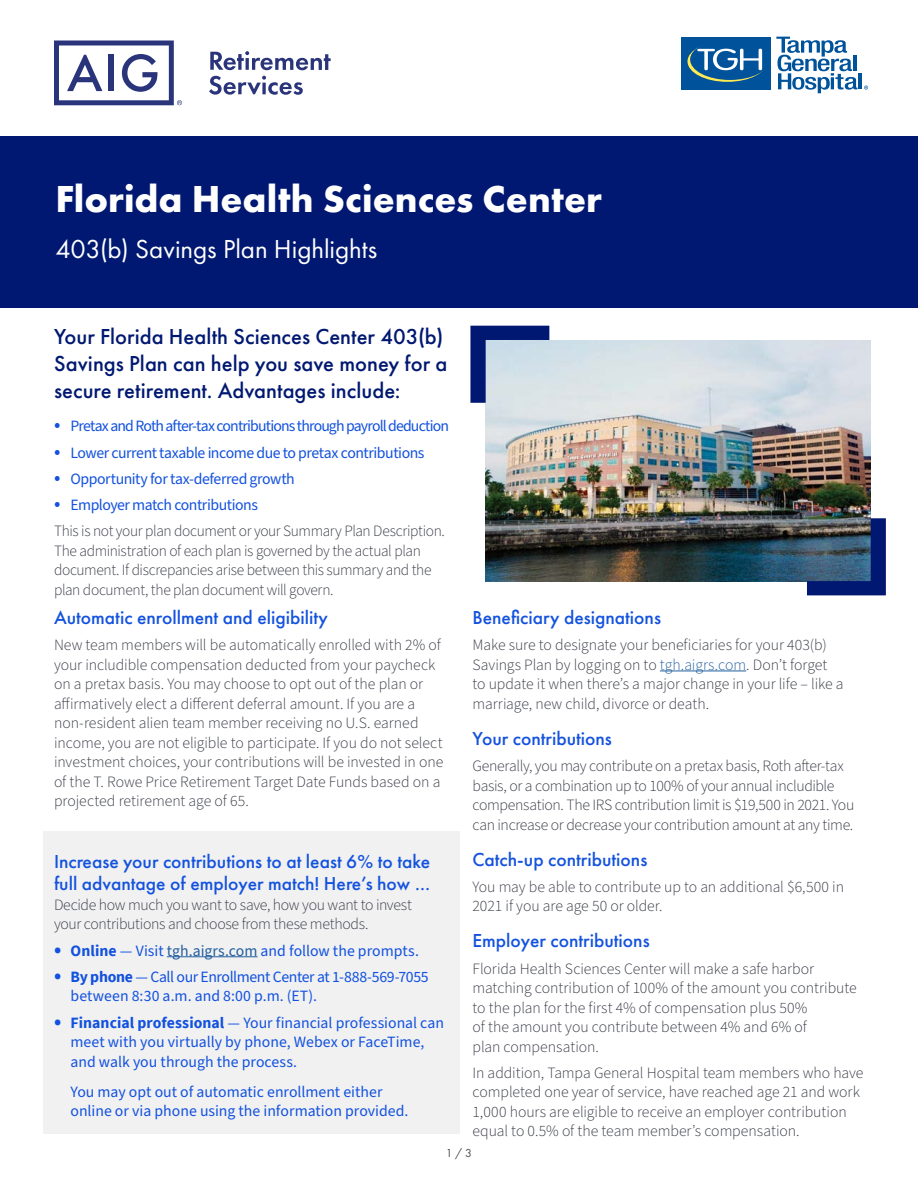
<style>
.page{position:relative;width:918px;height:1188px;background:#fff}
.page>*{position:absolute;margin:0;border:0;box-sizing:border-box;transform-origin:0 0}
.t1{font:700 39px "Futura PT";color:#fff}
.t2{font:27px "Futura PT";letter-spacing:-.005em;color:#fff}
.t3{font:500 22.5px/27px "Futura PT";color:#001871}
.t4{font:500 19.5px/22.5px "Futura PT";color:#1352de}
.t5{font:300 15.75px/19.5px "Source Sans Pro";letter-spacing:-.005em;color:#343741}
.t6{font:15.75px/19.5px "Source Sans Pro";letter-spacing:-.005em;color:#1352de}
.t7{font:300 15.75px/19.5px "Source Sans Pro";letter-spacing:-.025em;color:#343741}
.t8{font:15.75px "Source Sans Pro";letter-spacing:-.03em;color:#1352de}
.t9{font:15.75px "Source Sans Pro";letter-spacing:-.055em;color:#1352de}
.t10{font:12px "Futura PT";color:#4d4d4f}
.s1{font-size:21px}
.s2{font-weight:400;font-size:21px;color:#1352de}
.s3{font-weight:400;color:#1352de}
.s4{font-weight:700;font-size:21px}
.s5{font-weight:700}
.s6{color:#215e9e}
</style>
<div class="page">
<div style="left:44px;top:832px;width:416px;height:302px;background:#f1f1f2"></div>
<svg style="left:776px;top:37px;width:81px;height:56px"></svg>
<hr style="left:859px;top:73px;width:3px;height:16px;background:#00539b">
<div style="left:681px;top:37px;width:89px;height:52px;background:#00539b"></div>
<svg style="left:688px;top:41px;width:79px;height:41px"></svg>
<div style="left:690px;top:39px;width:80px;height:41px;background:#00539b;border-radius:50%"></div>
<svg style="left:697px;top:49px;width:65px;height:21px"></svg>
<svg style="left:864px;top:86px;width:4px;height:4px"></svg>
<hr style="left:167px;top:956px;width:91px;height:1px;background:#215e9e">
<hr style="left:660px;top:671px;width:86px;height:1px;background:#215e9e">
<img style="left:485px;top:340px;width:386px;height:242px">
<div style="left:0;top:136px;width:918px;height:171px;background:#001871"></div>
<svg style="left:54px;top:40px;width:128px;height:65px"></svg>
<svg style="left:210px;top:51px;width:121px;height:19px"></svg>
<svg style="left:209px;top:76px;width:94px;height:19px"></svg>
<svg style="left:470px;top:326px;width:79px;height:77px;background:#8b9cbf"></svg>
<img style="left:807px;top:518px;width:79px;height:77px">
<h1 class="t1" style="left:55px;top:173px;width:548px">Florida Health Sciences Center</h1>
<h2 class="t2" style="left:55px;top:233px;width:323px">403(b) Savings Plan Highlights</h2>
<h3 class="t3" style="left:54px;top:323px;width:395px">Your Florida Health Sciences Center 403(b)<br>Savings Plan can help you save money for a secure retirement. Advantages include:</h3>
<p class="t9" style="left:54px;top:416px;width:397px"><span class="s1">•</span> Pretax and Roth after-tax contributions through payroll deduction</p>
<p class="t8" style="left:54px;top:442px;width:372px"><span class="s1">•</span> Lower current taxable income due to pretax contributions</p>
<p class="t8" style="left:54px;top:468px;width:242px"><span class="s1">•</span> Opportunity for tax-deferred growth</p>
<p class="t7" style="left:54px;top:492px;width:392px;line-height:26.2px"><span class="s2">•</span> <span class="s3">Employer match contributions<br></span>This is not your plan document or your Summary Plan Description.</p>
<p class="t5" style="left:54px;top:541px;width:379px">The administration of each plan is governed by the actual plan document. If discrepancies arise between this summary and the plan document, the plan document will govern.</p>
<p class="t4" style="left:54px;top:606px;width:276px">Automatic enrollment and eligibility</p>
<p class="t5" style="left:54px;top:636px;width:391px">New team members will be automatically enrolled with 2% of your includible compensation deducted from your paycheck on a pretax basis. You may choose to opt out of the plan or affirmatively elect a different deferral amount. If you are a non-resident alien team member receiving no U.S. earned income, you are not eligible to participate. If you do not select investment choices, your contributions will be invested in one of the T. Rowe Price Retirement Target Date Funds based on a projected retirement age of 65.</p>
<p class="t4" style="left:54px;top:850px;width:378px">Increase your contributions to at least 6% to take full advantage of employer match! Here’s how …</p>
<p class="t5" style="left:54px;top:895px;width:360px">Decide how much you want to save, how you want to invest your contributions and choose from these methods.</p>
<p class="t6" style="left:54px;top:941px;width:367px"><span class="s4">•</span> <span class="s5">Online</span> — Visit <span class="s6">tgh.aigrs.com</span> and follow the prompts.</p>
<p class="t6" style="left:70px;top:967px;width:360px;text-indent:-16px"><span class="s4">•</span> <span class="s5">By phone</span> — Call our Enrollment Center at 1-888-569-7055 between 8:30 a.m. and 8:00 p.m. (ET).</p>
<p class="t6" style="left:70px;top:1013px;width:375px;text-indent:-16px"><span class="s4">•</span> <span class="s5">Financial professional</span> — Your financial professional can meet with you virtually by phone, Webex or FaceTime, and walk you through the process.</p>
<p class="t6" style="left:70px;top:1082px;width:340px">You may opt out of automatic enrollment either online or via phone using the information provided.</p>
<p class="t4" style="left:472px;top:606px;width:190px">Beneficiary designations</p>
<p class="t5" style="left:472px;top:636px;width:373px">Make sure to designate your beneficiaries for your 403(b)<br>Savings Plan by logging on to <span class="s6">tgh.aigrs.com</span>. Don’t forget to update it when there’s a major change in your life – like a marriage, new child, divorce or death.</p>
<p class="t4" style="left:472px;top:727px;width:141px">Your contributions</p>
<p class="t7" style="left:472px;top:757px;width:383px">Generally, you may contribute on a pretax basis, Roth after-tax basis, or a combination up to 100% of your annual includible compensation. The IRS contribution limit is $19,500 in 2021. You can increase or decrease your contribution amount at any time.</p>
<p class="t4" style="left:472px;top:848px;width:176px">Catch-up contributions</p>
<p class="t5" style="left:472px;top:877px;width:373px">You may be able to contribute up to an additional $6,500 in<br>2021 if you are age 50 or older.</p>
<p class="t4" style="left:472px;top:930px;width:179px">Employer contributions</p>
<p class="t5" style="left:472px;top:959px;width:386px">Florida Health Sciences Center will make a safe harbor matching contribution of 100% of the amount you contribute to the plan for the first 4% of compensation plus 50%<br>of the amount you contribute between 4% and 6% of<br>plan compensation.</p>
<p class="t5" style="left:472px;top:1063px;width:392px">In addition, Tampa General Hospital team members who have completed one year of service, have reached age 21 and work 1,000 hours are eligible to receive an employer contribution equal to 0.5% of the team member’s compensation.</p>
<p class="t10" style="left:446px;top:1146px;width:28px">1 / 3</p>
</div>
